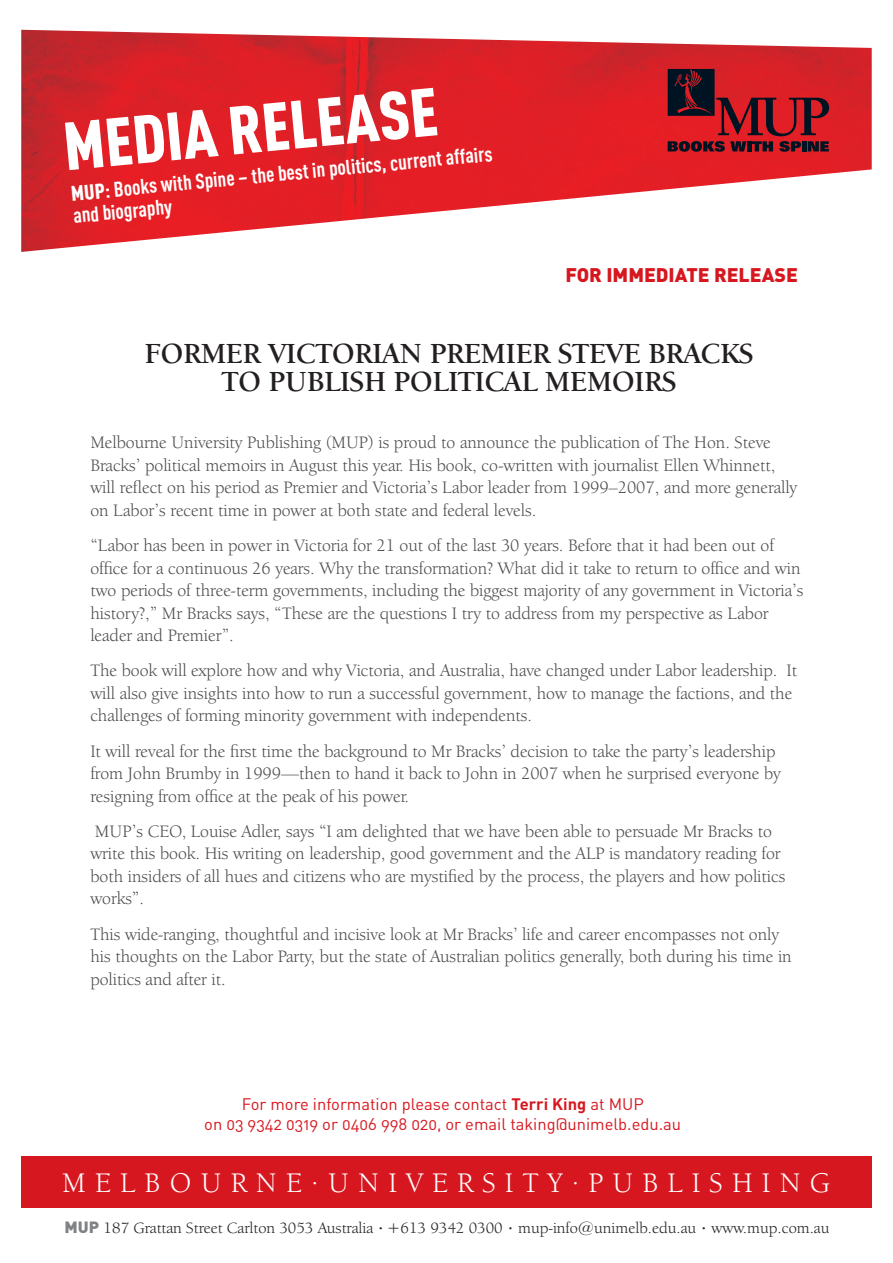
<style>
.page{position:relative;width:893px;height:1263px;background:#fff}
.page>*{position:absolute;margin:0;border:0;box-sizing:border-box;transform-origin:0 0}
.t1{font:900 66.9px "DIN Cond";color:#fff}
._1_Title{font:700 30px/28.5px "Berkeley Oldstyle IT Cby BT";color:#231f20;text-align:center}
.t2{font:29.25px "Berkeley Oldstyle IT Cby BT";letter-spacing:.315em;color:#fff}
.t3{font:700 21px/24px "DIN Cond";color:#fff}
.t4{font:19.5px "DIN Black Alternate";color:#d7171f}
._7_Body{font:18px/22.5px "Berkeley Oldstyle IT Cby BT";color:#4b4c4d}
._8_Contact_Info{font:16.5px/19.8px "DIN Regular Alternate";color:#d7171f;text-align:center}
.t5{font:16.05px "Berkeley Oldstyle IT Cby BT";color:#231f20}
.s1{font-weight:900}
.s2{font-family:"DIN";font-weight:700}
.s3{font-family:"DIN Black Alternate";color:#808285}
</style>
<div class="page">
<img style="left:21px;top:30px;width:851px;height:222px">
<div style="left:21px;top:1157px;width:851px;height:51px;background:#d7171f"></div>
<svg style="left:668px;top:69px;width:161px;height:83px;background:#921b24"></svg>
<p class="t1" style="left:60px;top:104px;width:377px;rotate:-5deg">MEDIA RELEASE</p>
<p class="t3" style="left:70px;top:179px;width:424px;rotate:-5deg"><span class="s1">MUP</span>: Books with Spine – the best in politics, current affairs and biography</p>
<p class="t4" style="left:566px;top:262px;width:234px">FOR IMMEDIATE RELEASE</p>
<p class="_1_Title" style="left:145px;top:338px;width:610px">FORMER VICTORIAN PREMIER STEVE BRACKS<br>TO PUBLISH POLITICAL MEMOIRS</p>
<p class="_7_Body" style="left:90px;top:431px;width:708px">Melbourne University Publishing (MUP) is proud to announce the publication of The Hon. Steve Bracks’ political memoirs in August this year. His book, co-written with journalist Ellen Whinnett, will reflect on his period as Premier and Victoria’s Labor leader from 1999–2007, and more generally on Labor’s recent time in power at both state and federal levels.</p>
<p class="_7_Body" style="left:90px;top:534px;width:715px">“Labor has been in power in Victoria for 21 out of the last 30 years. Before that it had been out of office for a continuous 26 years. Why the transformation? What did it take to return to office and win two periods of three-term governments, including the biggest majority of any government in Victoria’s history?,” Mr Bracks says, “These are the questions I try to address from my perspective as Labor leader and Premier”.</p>
<p class="_7_Body" style="left:90px;top:659px;width:708px">The book will explore how and why Victoria, and Australia, have changed under Labor leadership. It will also give insights into how to run a successful government, how to manage the factions, and the challenges of forming minority government with independents.</p>
<p class="_7_Body" style="left:90px;top:739px;width:692px">It will reveal for the first time the background to Mr Bracks’ decision to take the party’s leadership from John Brumby in 1999—then to hand it back to John in 2007 when he surprised everyone by resigning from office at the peak of his power.</p>
<p class="_7_Body" style="left:90px;top:820px;width:696px">MUP’s CEO, Louise Adler, says “I am delighted that we have been able to persuade Mr Bracks to write this book. His writing on leadership, good government and the ALP is mandatory reading for both insiders of all hues and citizens who are mystified by the process, the players and how politics works”.</p>
<p class="_7_Body" style="left:90px;top:922px;width:703px">This wide-ranging, thoughtful and incisive look at Mr Bracks’ life and career encompasses not only his thoughts on the Labor Party, but the state of Australian politics generally, both during his time in politics and after it.</p>
<p class="_8_Contact_Info" style="left:204px;top:1093px;width:478px">For more information please contact <span class="s2">Terri King</span> at MUP<br>on 03 9342 0319 or 0406 998 020, or email taking@unimelb.edu.au</p>
<p class="t2" style="left:62px;top:1165px;width:769px">MELBOURNE.UNIVERSITY.PUBLISHING</p>
<p class="t5" style="left:65px;top:1218px;width:766px"><span class="s3">MUP</span> 187 Grattan Street Carlton 3053 Australia <sup>.</sup> +613 9342 0300 <sup>.</sup> mup-info@unimelb.edu.au <sup>.</sup> www.mup.com.au</p>
</div>
